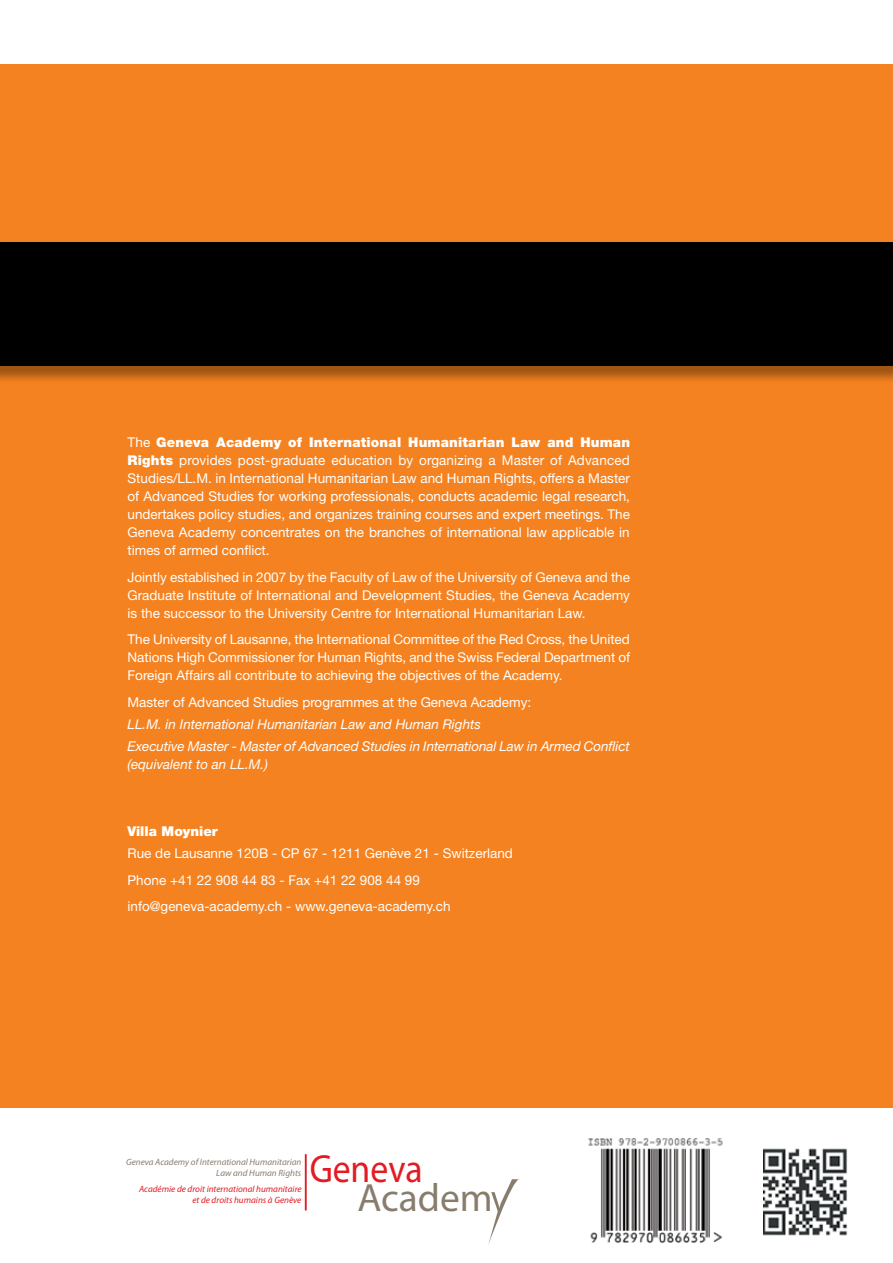
<style>
.page{position:relative;width:893px;height:1263px;background:#fff}
.page>*{position:absolute;margin:0;border:0;box-sizing:border-box;transform-origin:0 0}
.t1{font:39.45px/29px "Myriad Pro";color:#e31b23;scale:.9 1}
.boxed_text{font:13.5px/18px "Helvetica Neue LT";color:#fff;text-align:justify}
.boxed_text-2{font:italic 13.5px/18px "Helvetica Neue CELT";letter-spacing:-.005em;color:#fff}
.boxed_text-3{font:900 13.5px "Helvetica Neue LT";color:#fff}
.t2{font:italic 9.15px/10.9px "Myriad Pro";color:#e31b23;text-align:right}
.t3{font:italic 9.15px/10.9px "Myriad Pro";color:#887d6d;text-align:right}
.s1{font-weight:900}
.s2{color:#887d6d}
</style>
<div class="page">
<div style="left:0;top:64px;width:893px;height:1044px;background:#f58220"></div>
<div style="left:0;top:245px;width:893px;height:139px;background:#000;opacity:.35"></div>
<div style="left:0;top:242px;width:893px;height:124px;background:#000"></div>
<img style="left:588px;top:1138px;width:135px;height:104px">
<svg style="left:488px;top:1179px;width:31px;height:66px"></svg>
<hr style="left:305px;top:1154px;width:2px;height:56px;background:#e31b23">
<img style="left:763px;top:1148px;width:84px;height:88px">
<p class="boxed_text" style="left:128px;top:433px;width:504px">The <span class="s1">Geneva Academy of International Humanitarian Law and Human Rights</span> provides post-graduate education by organizing a Master of Advanced Studies/LL.M. in International Humanitarian Law and Human Rights, offers a Master of Advanced Studies for working professionals, conducts academic legal research, undertakes policy studies, and organizes training courses and expert meetings. The Geneva Academy concentrates on the branches of international law applicable in times of armed conflict.</p>
<p class="boxed_text" style="left:128px;top:568px;width:504px">Jointly established in 2007 by the Faculty of Law of the University of Geneva and the Graduate Institute of International and Development Studies, the Geneva Academy is the successor to the University Centre for International Humanitarian Law.</p>
<p class="boxed_text" style="left:128px;top:630px;width:504px">The University of Lausanne, the International Committee of the Red Cross, the United Nations High Commissioner for Human Rights, and the Swiss Federal Department of Foreign Affairs all contribute to achieving the objectives of the Academy.</p>
<p class="boxed_text" style="left:128px;top:693px;width:405px">Master of Advanced Studies programmes at the Geneva Academy:</p>
<p class="boxed_text-2" style="left:128px;top:715px;width:355px">LL.M. in International Humanitarian Law and Human Rights</p>
<p class="boxed_text-2" style="left:128px;top:738px;width:504px">Executive Master - Master of Advanced Studies in International Law in Armed Conflict (equivalent to an LL.M.)</p>
<p class="boxed_text-3" style="left:128px;top:823px;width:92px">Villa Moynier</p>
<p class="boxed_text" style="left:128px;top:844px;width:387px">Rue de Lausanne 120B - CP 67 - 1211 Genève 21 - Switzerland</p>
<p class="boxed_text" style="left:128px;top:871px;width:294px">Phone +41 22 908 44 83 - Fax +41 22 908 44 99</p>
<p class="boxed_text" style="left:128px;top:897px;width:325px">info@geneva-academy.ch - www.geneva-academy.ch</p>
<p class="t3" style="left:126px;top:1156px;width:177px">Geneva Academy of International Humanitarian<br>Law and Human Rights</p>
<p class="t2" style="left:139px;top:1183px;width:164px">Académie de droit international humanitaire et de droits humains à Genève</p>
<p class="t1" style="left:357px;top:1154px;width:152px;text-indent:-48px">Geneva<br><span class="s2">Academ</span></p>
</div>
